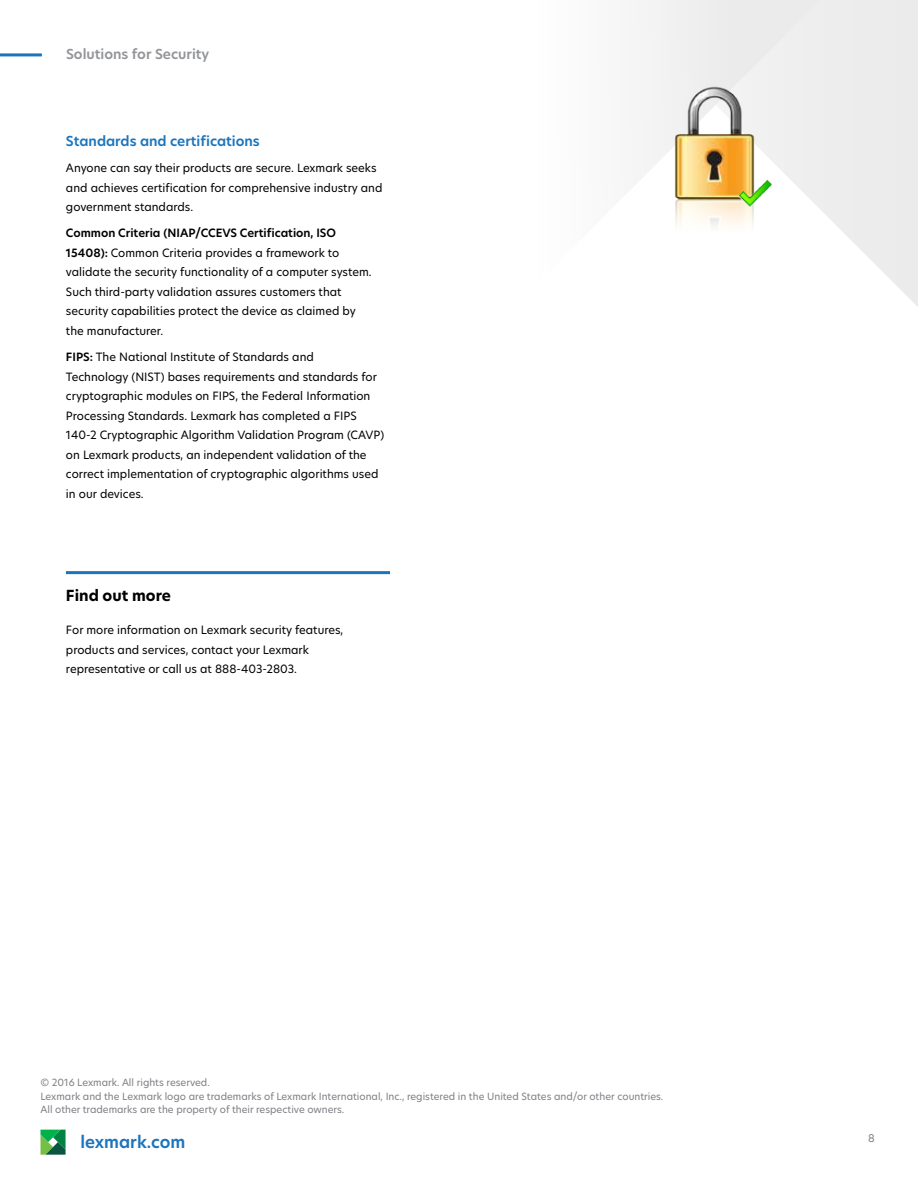
<style>
.page{position:relative;width:918px;height:1188px;background:#fff}
.page>*{position:absolute;margin:0;border:0;box-sizing:border-box;transform-origin:0 0}
.t1{font:600 16.5px "TP Hero";color:#1c75bc}
.t2{font:700 15px "TP Hero";color:#000}
.t3{font:600 13.5px "TP Hero";color:#1c75bc}
.t4{font:600 13.5px "TP Hero";color:#939598}
.t5{font:11.25px/19.5px "TP Hero";color:#000}
.t6{font:10.5px "TP Hero";color:#7e7e85}
.t7{font:9.75px/13.5px "TP Hero";color:#7e7e85}
.s1{font-weight:600}
</style>
<div class="page">
<hr style="left:0;top:53px;width:42px;height:3px;background:#1c75bc">
<svg style="left:40px;top:1130px;width:26px;height:25px"></svg>
<svg style="left:834px;top:0;width:84px;height:307px;background:#efeeef"></svg>
<svg style="left:637px;top:0;width:197px;height:223px"></svg>
<hr style="left:66px;top:571px;width:324px;height:3px;background:#1c75bc">
<img style="left:674px;top:84px;width:81px;height:142px">
<img style="left:735px;top:179px;width:40px;height:29px">
<p class="t4" style="left:66px;top:45px;width:145px">Solutions for Security</p>
<p class="t3" style="left:66px;top:132px;width:195px">Standards and certifications</p>
<p class="t5" style="left:66px;top:158px;width:318px">Anyone can say their products are secure. Lexmark seeks and achieves certification for comprehensive industry and government standards.</p>
<p class="t5" style="left:66px;top:223px;width:307px"><span class="s1">Common Criteria (NIAP/CCEVS Certification, ISO 15408):</span> Common Criteria provides a framework to validate the security functionality of a computer system.<br>Such third-party validation assures customers that security capabilities protect the device as claimed by the manufacturer.</p>
<p class="t5" style="left:66px;top:347px;width:320px"><span class="s1">FIPS:</span> The National Institute of Standards and<br>Technology (NIST) bases requirements and standards for cryptographic modules on FIPS, the Federal Information Processing Standards. Lexmark has completed a FIPS 140-2 Cryptographic Algorithm Validation Program (CAVP) on Lexmark products, an independent validation of the correct implementation of cryptographic algorithms used in our devices.</p>
<h2 class="t2" style="left:66px;top:585px;width:106px">Find out more</h2>
<p class="t5" style="left:66px;top:620px;width:279px">For more information on Lexmark security features, products and services, contact your Lexmark representative or call us at 888-403-2803.</p>
<p class="t7" style="left:40px;top:1076px;width:624px">© 2016 Lexmark. All rights reserved.<br>Lexmark and the Lexmark logo are trademarks of Lexmark International, Inc., registered in the United States and/or other countries.<br>All other trademarks are the property of their respective owners.</p>
<h1 class="t1" style="left:80px;top:1131px;width:106px">lexmark.com</h1>
<p class="t6" style="left:868px;top:1131px;width:8px">8</p>
</div>
